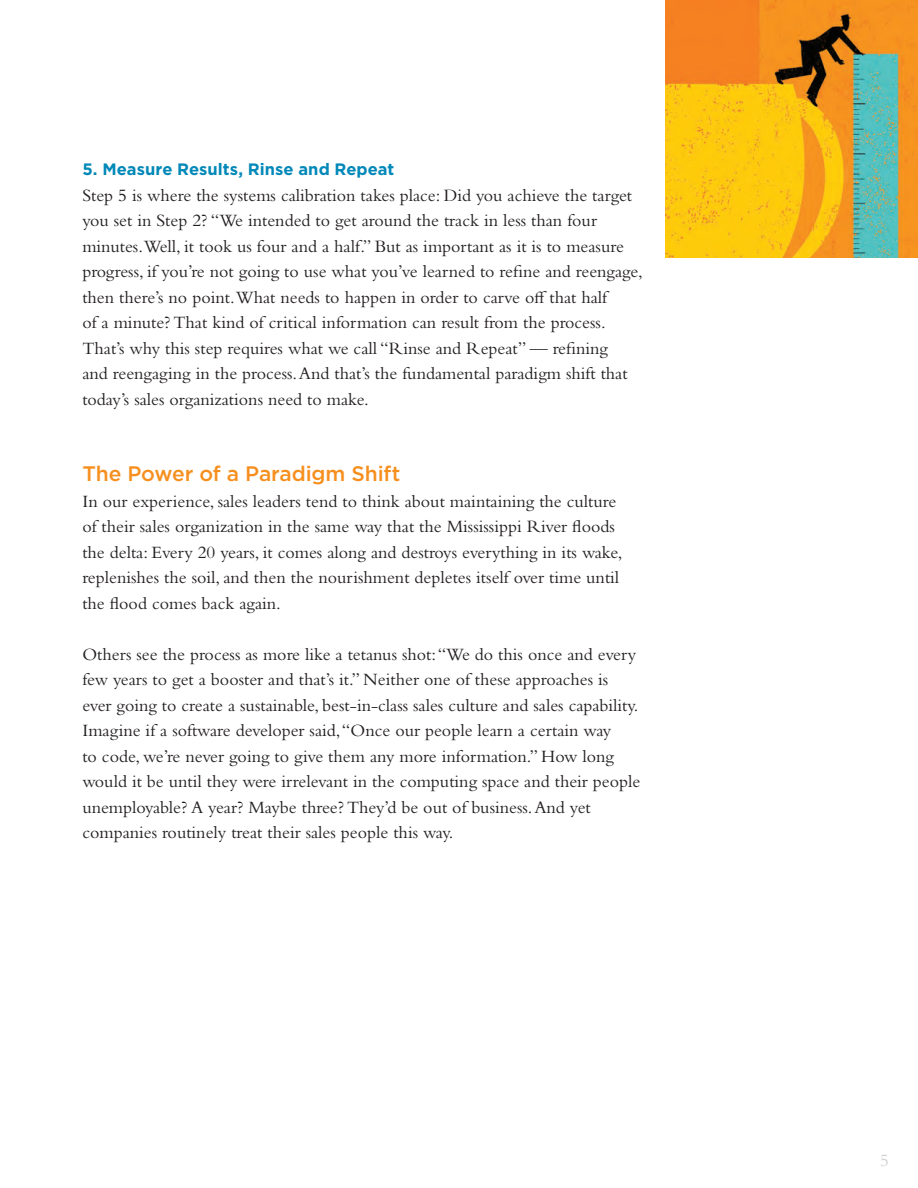
<style>
.page{position:relative;width:918px;height:1188px;background:#fff}
.page>*{position:absolute;margin:0;border:0;box-sizing:border-box;transform-origin:0 0}
.t1{font:500 21px "Gotham";letter-spacing:-.01em;color:#f68f1e}
.t2{font:18px/25.5px "Bembo Std";color:#231f20}
.t3{font:18px "Bembo Std";color:#d1d2d4}
.t4{font:700 16.5px "Gotham";letter-spacing:.005em;color:#0088b8}
</style>
<div class="page">
<img style="left:666px;top:0;width:252px;height:257px">
<p class="t4" style="left:82px;top:158px;width:314px">5. Measure Results, Rinse and Repeat</p>
<p class="t2" style="left:82px;top:182px;width:562px">Step 5 is where the systems calibration takes place: Did you achieve the target you set in Step 2? “We intended to get around the track in less than four minutes.Well, it took us four and a half.” But as important as it is to measure progress, if you’re not going to use what you’ve learned to refine and reengage, then there’s no point.What needs to happen in order to carve off that half<br>of a minute? That kind of critical information can result from the process.<br>That’s why this step requires what we call “Rinse and Repeat” — refining<br>and reengaging in the process. And that’s the fundamental paradigm shift that today’s sales organizations need to make.</p>
<p class="t1" style="left:82px;top:460px;width:320px">The Power of a Paradigm Shift</p>
<p class="t2" style="left:82px;top:488px;width:542px">In our experience, sales leaders tend to think about maintaining the culture of their sales organization in the same way that the Mississippi River floods the delta: Every 20 years, it comes along and destroys everything in its wake, replenishes the soil, and then the nourishment depletes itself over time until the flood comes back again.</p>
<p class="t2" style="left:82px;top:641px;width:560px">Others see the process as more like a tetanus shot: “We do this once and every few years to get a booster and that’s it.” Neither one of these approaches is ever going to create a sustainable, best-in-class sales culture and sales capability.<br>Imagine if a software developer said, “Once our people learn a certain way<br>to code, we’re never going to give them any more information.” How long would it be until they were irrelevant in the computing space and their people unemployable? A year? Maybe three? They’d be out of business. And yet companies routinely treat their sales people this way.</p>
<p class="t3" style="left:880px;top:1150px;width:10px">5</p>
</div>
